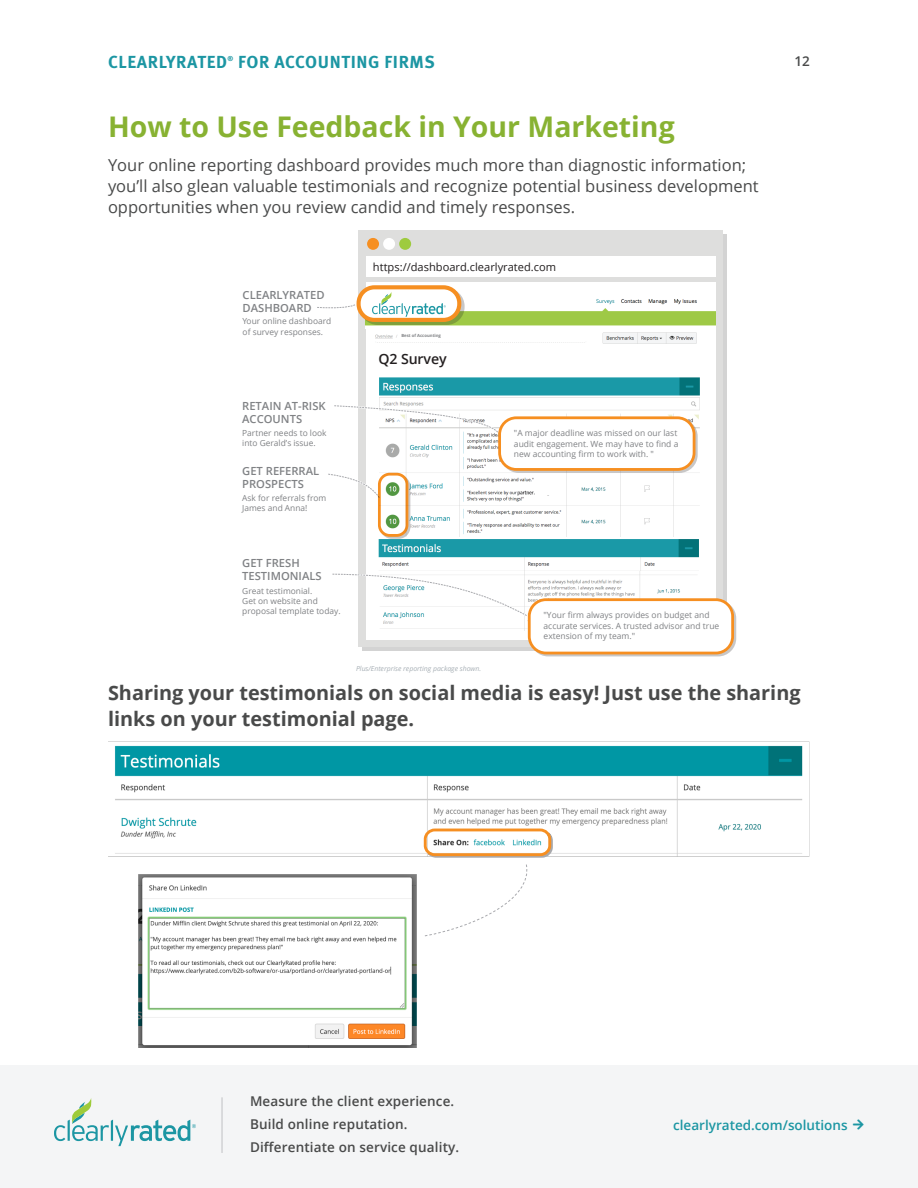
<style>
.page{position:relative;width:918px;height:1188px;background:#fff}
.page>*{position:absolute;margin:0;border:0;box-sizing:border-box;transform-origin:0 0}
.Heading{font:700 28.5px "Open Sans";color:#88b232}
.Subhead{font:700 19.8px/25.5px "Open Sans";color:#494a4a}
.t1{font:700 17.4px "Meta OT";letter-spacing:.035em;color:#1c96a3}
.Body_text{font:16.5px/21px "Open Sans";color:#494a4a}
.t2{font:600 14.1px "Open Sans";letter-spacing:-.005em;color:#231f20}
.t3{font:600 13.5px/22.6px "Open Sans";letter-spacing:.01em;color:#494a4a}
.t4{font:600 13.5px "Open Sans";color:#1c96a3}
.t5{font:600 11.25px/13.2px "Open Sans";color:#808285}
.t6{font:11.1px "Open Sans";color:#231f20}
.t7{font:8.55px/10.2px "Open Sans";color:#808285}
.t8{font:8.4px/10.2px "Open Sans";color:#808285}
.t9{font:700 7.05px "Meta OT";color:#1c96a3}
.t10{font:italic 6.9px "Open Sans";color:#a8b0b6}
.t11{font:700 4.2px "Open Sans";color:#808285}
</style>
<div class="page">
<div style="left:0;top:1065px;width:918px;height:123px;background:#f4f5f6"></div>
<svg style="left:54px;top:1098px;width:142px;height:48px"></svg>
<hr style="left:221px;top:1097px;width:2px;height:56px;background:#d1d2d4">
<div style="left:358px;top:231px;width:365px;height:416px;background:#dededd"></div>
<div style="left:366px;top:282px;width:350px;height:358px;background:#fff"></div>
<img style="left:372px;top:293px;width:327px;height:51px">
<img style="left:377px;top:325px;width:61px;height:4px">
<img style="left:366px;top:322px;width:6px;height:4px">
<img style="left:699px;top:311px;width:17px;height:15px">
<div style="left:399px;top:331px;width:58px;height:9px;background:#fff"></div>
<div style="left:366px;top:257px;width:350px;height:20px;background:#fff"></div>
<div style="left:399px;top:238px;width:12px;height:12px;background:#9ecb3e;border-radius:50%"></div>
<div style="left:383px;top:238px;width:12px;height:12px;background:#fff;border-radius:50%"></div>
<div style="left:367px;top:238px;width:12px;height:12px;background:#f68f21;border-radius:50%"></div>
<img style="left:378px;top:377px;width:322px;height:164px">
<img style="left:379px;top:537px;width:321px;height:34px">
<img style="left:380px;top:571px;width:300px;height:59px">
<svg style="left:334px;top:404px;width:168px;height:33px"></svg>
<svg style="left:328px;top:472px;width:54px;height:25px"></svg>
<svg style="left:332px;top:572px;width:198px;height:46px"></svg>
<div style="left:380px;top:475px;width:30px;height:64px;border:3px solid #231f20;border-radius:10px"></div>
<svg style="left:379px;top:474px;width:28px;height:61px"></svg>
<div style="left:378px;top:473px;width:30px;height:64px;border:3px solid #f68f21;border-radius:10px"></div>
<svg style="left:317px;top:303px;width:40px;height:6px"></svg>
<div style="left:360px;top:288px;width:105px;height:37px;border:4px solid #231f20;border-radius:16px"></div>
<div style="left:359px;top:287px;width:100px;height:33px;background:#fff;border-radius:16px"></div>
<div style="left:357px;top:285px;width:104px;height:37px;border:4px solid #f68f21;border-radius:16px"></div>
<svg style="left:372px;top:292px;width:74px;height:25px"></svg>
<div style="left:530px;top:600px;width:206px;height:56px;border:3px solid #231f20;border-radius:17px"></div>
<div style="left:529px;top:600px;width:204px;height:53px;background:#fff;border-radius:17px"></div>
<div style="left:528px;top:598px;width:206px;height:56px;border:3px solid #f68f21;border-radius:17px"></div>
<div style="left:500px;top:418px;width:198px;height:55px;border:3px solid #231f20;border-radius:17px"></div>
<div style="left:500px;top:418px;width:194px;height:51px;background:#fff;border-radius:17px"></div>
<div style="left:498px;top:416px;width:197px;height:55px;border:3px solid #f68f21;border-radius:17px"></div>
<div style="left:517px;top:490px;width:38px;height:5px;background:#fff"></div>
<img style="left:517px;top:490px;width:18px;height:5px">
<img style="left:115px;top:742px;width:695px;height:114px">
<img style="left:138px;top:874px;width:278px;height:173px">
<svg style="left:403px;top:828px;width:151px;height:109px"></svg>
<p class="t9" style="left:228px;top:54px;width:7px">®</p>
<p class="t1" style="left:238px;top:51px;width:198px">FOR ACCOUNTING FIRMS</p>
<p class="t1" style="left:108px;top:51px;width:121px">CLEARLYRATED</p>
<p class="t3" style="left:795px;top:50px;width:17px">12</p>
<p class="Heading" style="left:108px;top:106px;width:568px">How to Use Feedback in Your Marketing</p>
<p class="Body_text" style="left:108px;top:154px;width:652px">Your online reporting dashboard provides much more than diagnostic information; you’ll also glean valuable testimonials and recognize potential business development opportunities when you review candid and timely responses.</p>
<p class="t5" style="left:243px;top:288px;width:84px">CLEARLYRATED<br>DASHBOARD</p>
<p class="t8" style="left:243px;top:316px;width:90px">Your online dashboard of survey responses.</p>
<p class="t5" style="left:242px;top:399px;width:85px">RETAIN AT-RISK<br>ACCOUNTS</p>
<p class="t8" style="left:242px;top:427px;width:86px">Partner needs to look into Gerald’s issue.</p>
<p class="t5" style="left:242px;top:464px;width:78px">GET REFERRAL<br>PROSPECTS</p>
<p class="t8" style="left:242px;top:493px;width:86px">Ask for referrals from<br>James and Anna!</p>
<p class="t6" style="left:373px;top:259px;width:185px">https://dashboard.clearlyrated.com</p>
<p class="t11" style="left:401px;top:333px;width:41px">Best of Accounting</p>
<p class="t2" style="left:378px;top:350px;width:70px">Q2 Survey</p>
<p class="t7" style="left:514px;top:428px;width:166px">"A major deadline was missed on our last audit engagement. We may have to find a new accounting firm to work with. "</p>
<p class="t5" style="left:242px;top:556px;width:81px">GET FRESH<br>TESTIMONIALS</p>
<p class="t8" style="left:242px;top:585px;width:100px">Great testimonial.<br>Get on website and proposal template today.</p>
<p class="t10" style="left:356px;top:664px;width:127px">Plus/Enterprise reporting package shown.</p>
<p class="t7" style="left:544px;top:610px;width:177px">"Your firm always provides on budget and accurate services. A trusted advisor and true extension of my team."</p>
<p class="Subhead" style="left:108px;top:680px;width:694px">Sharing your testimonials on social media is easy! Just use the sharing links on your testimonial page.</p>
<p class="t3" style="left:250px;top:1090px;width:211px">Measure the client experience.<br>Build online reputation.<br>Differentiate on service quality.</p>
<p class="t4" style="left:673px;top:1116px;width:176px">clearlyrated.com/solutions</p>
</div>
